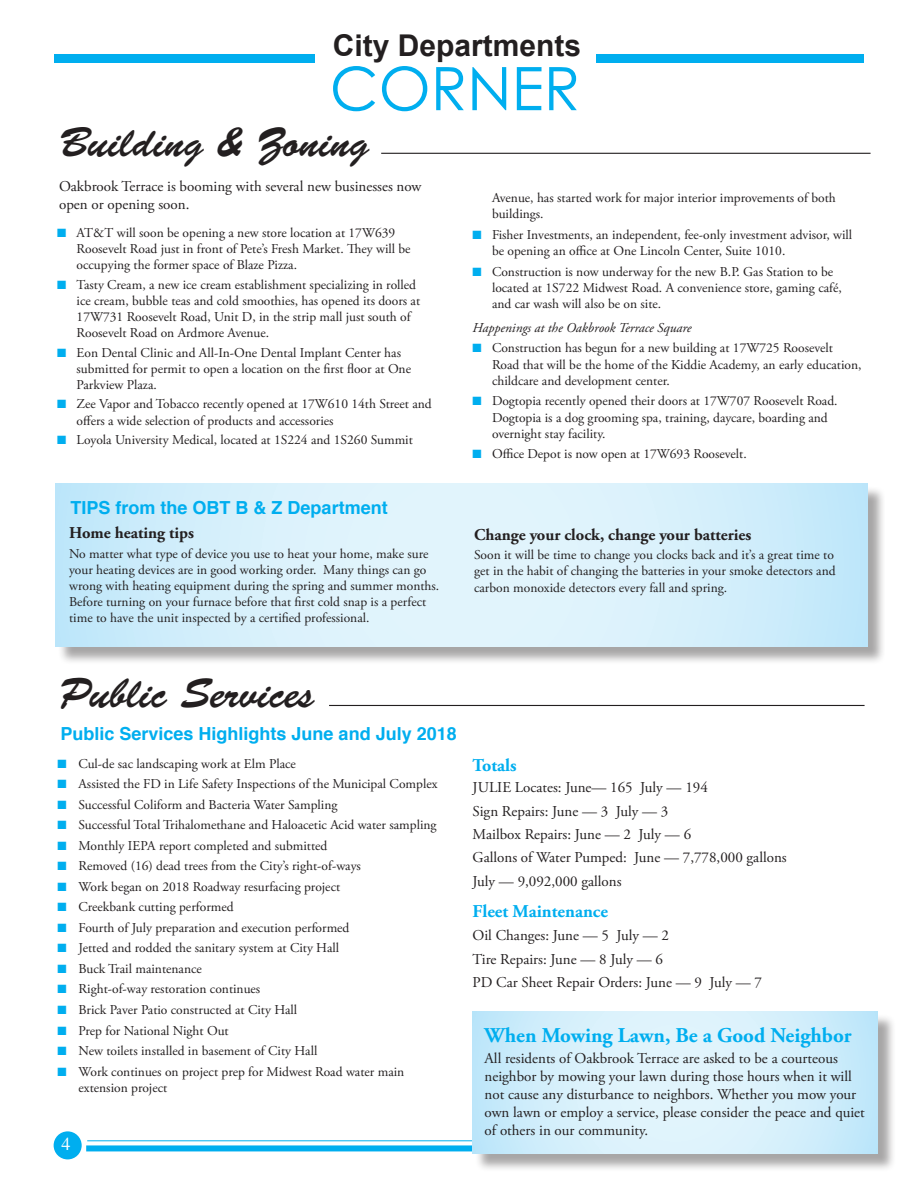
<style>
.page{position:relative;width:918px;height:1188px;background:#fff}
.page>*{position:absolute;margin:0;border:0;box-sizing:border-box;transform-origin:0 0}
.body{font:60px "Century Gothic";color:#00aeef}
.departments_corner{font:42px "Brush Script Std";color:#231f20}
.body-2{font:700 30px "Arial";color:#231f20}
.page_8_subheads{font:700 21px "Adobe Garamond Pro";color:#00aeef}
.subhead2{font:700 18px "Helvetica";color:#00aeef}
.page_8_subheads-2{font:700 18px "Adobe Garamond Pro";color:#00aeef}
.t1{font:18px "Times";color:#fff}
.hang_inds{font:700 16.5px "Adobe Garamond Pro";color:#231f20}
.body-3{font:15px/18px "Adobe Garamond Pro";color:#231f20}
.new_hand_inds{font:13.5px/16.2px "Adobe Garamond Pro";color:#231f20}
.hang_inds-2{font:13.5px/16.2px "Adobe Garamond Pro";color:#231f20}
._0_bef_body{font:13.5px/16.2px "Adobe Garamond Pro";color:#231f20}
.new_hand_inds-2{font:italic 13.5px "Adobe Garamond Pro";color:#231f20}
.s1{color:#00aeef}
</style>
<div class="page">
<div style="left:54px;top:54px;width:810px;height:9px;background:#00aeef"></div>
<div style="left:54px;top:1131px;width:28px;height:28px;background:#00aeef;border-radius:50%"></div>
<div style="left:86px;top:1145px;width:780px;height:6px;background:#00aeef"></div>
<hr style="left:87px;top:1140px;width:779px;height:1px;background:#00aeef">
<div style="left:316px;top:39px;width:280px;height:30px;background:#fff"></div>
<hr style="left:381px;top:153px;width:490px;height:1px;background:#231f20">
<hr style="left:329px;top:705px;width:536px;height:1px;background:#231f20">
<div style="left:58px;top:486px;width:827px;height:179px;background:#231f20;opacity:.4"></div>
<svg style="left:56px;top:483px;width:811px;height:163px"></svg>
<div style="left:475px;top:1014px;width:421px;height:159px;background:#231f20;opacity:.4"></div>
<svg style="left:473px;top:1011px;width:405px;height:143px"></svg>
<p class="body-2" style="left:333px;top:25px;width:250px">City Departments</p>
<p class="body" style="left:330px;top:52px;width:252px">CORNER</p>
<p class="departments_corner" style="left:59px;top:119px;width:312px">Building &amp; Zoning</p>
<p class="body-3" style="left:59px;top:177px;width:364px">Oakbrook Terrace is booming with several new businesses now open or opening soon.</p>
<p class="new_hand_inds" style="left:77px;top:225px;width:335px;text-indent:-20px"><span class="s1">■</span> AT&amp;T will soon be opening a new store location at 17W639<br>Roosevelt Road just in front of Pete’s Fresh Market. They will be occupying the former space of Blaze Pizza.</p>
<p class="new_hand_inds" style="left:77px;top:277px;width:345px;text-indent:-20px"><span class="s1">■</span> Tasty Cream, a new ice cream establishment specializing in rolled ice cream, bubble teas and cold smoothies, has opened its doors at 17W731 Roosevelt Road, Unit D, in the strip mall just south of Roosevelt Road on Ardmore Avenue.</p>
<p class="new_hand_inds" style="left:77px;top:345px;width:336px;text-indent:-20px"><span class="s1">■</span> Eon Dental Clinic and All-In-One Dental Implant Center has submitted for permit to open a location on the first floor at One<br>Parkview Plaza.</p>
<p class="new_hand_inds" style="left:77px;top:397px;width:357px;text-indent:-20px"><span class="s1">■</span> Zee Vapor and Tobacco recently opened at 17W610 14th Street and offers a wide selection of products and accessories</p>
<p class="new_hand_inds" style="left:57px;top:432px;width:357px"><span class="s1">■</span> Loyola University Medical, located at 1S224 and 1S260 Summit</p>
<p class="subhead2" style="left:71px;top:493px;width:319px">TIPS from the OBT B &amp; Z Department</p>
<p class="hang_inds" style="left:69px;top:523px;width:126px">Home heating tips</p>
<p class="_0_bef_body" style="left:69px;top:546px;width:372px">No matter what type of device you use to heat your home, make sure your heating devices are in good working order. Many things can go wrong with heating equipment during the spring and summer months.<br>Before turning on your furnace before that first cold snap is a perfect time to have the unit inspected by a certified professional.</p>
<p class="new_hand_inds" style="left:492px;top:190px;width:345px">Avenue, has started work for major interior improvements of both buildings.</p>
<p class="new_hand_inds" style="left:492px;top:227px;width:362px;text-indent:-20px"><span class="s1">■</span> Fisher Investments, an independent, fee-only investment advisor, will be opening an office at One Lincoln Center, Suite 1010.</p>
<p class="new_hand_inds" style="left:492px;top:264px;width:351px;text-indent:-20px"><span class="s1">■</span> Construction is now underway for the new B.P. Gas Station to be located at 1S722 Midwest Road. A convenience store, gaming café, and car wash will also be on site.</p>
<p class="new_hand_inds-2" style="left:472px;top:319px;width:221px">Happenings at the Oakbrook Terrace Square</p>
<p class="new_hand_inds" style="left:492px;top:340px;width:371px;text-indent:-20px"><span class="s1">■</span> Construction has begun for a new building at 17W725 Roosevelt<br>Road that will be the home of the Kiddie Academy, an early education, childcare and development center.</p>
<p class="new_hand_inds" style="left:492px;top:393px;width:347px;text-indent:-20px"><span class="s1">■</span> Dogtopia recently opened their doors at 17W707 Roosevelt Road.<br>Dogtopia is a dog grooming spa, training, daycare, boarding and overnight stay facility.</p>
<p class="new_hand_inds" style="left:472px;top:446px;width:276px"><span class="s1">■</span> Office Depot is now open at 17W693 Roosevelt.</p>
<p class="hang_inds" style="left:474px;top:525px;width:279px">Change your clock, change your batteries</p>
<p class="_0_bef_body" style="left:474px;top:547px;width:363px">Soon it will be time to change you clocks back and it’s a great time to get in the habit of changing the batteries in your smoke detectors and carbon monoxide detectors every fall and spring.</p>
<p class="departments_corner" style="left:59px;top:670px;width:257px">Public Services</p>
<p class="subhead2" style="left:61px;top:719px;width:398px">Public Services Highlights June and July 2018</p>
<p class="hang_inds-2" style="left:58px;top:756px;width:240px"><span class="s1">■</span> Cul-de sac landscaping work at Elm Place</p>
<p class="hang_inds-2" style="left:58px;top:776px;width:381px"><span class="s1">■</span> Assisted the FD in Life Safety Inspections of the Municipal Complex</p>
<p class="hang_inds-2" style="left:58px;top:797px;width:281px"><span class="s1">■</span> Successful Coliform and Bacteria Water Sampling</p>
<p class="hang_inds-2" style="left:58px;top:817px;width:381px"><span class="s1">■</span> Successful Total Trihalomethane and Haloacetic Acid water sampling</p>
<p class="hang_inds-2" style="left:58px;top:838px;width:271px"><span class="s1">■</span> Monthly IEPA report completed and submitted</p>
<p class="hang_inds-2" style="left:58px;top:858px;width:305px"><span class="s1">■</span> Removed (16) dead trees from the City’s right-of-ways</p>
<p class="hang_inds-2" style="left:58px;top:879px;width:284px"><span class="s1">■</span> Work began on 2018 Roadway resurfacing project</p>
<p class="hang_inds-2" style="left:58px;top:900px;width:178px"><span class="s1">■</span> Creekbank cutting performed</p>
<p class="hang_inds-2" style="left:58px;top:920px;width:293px"><span class="s1">■</span> Fourth of July preparation and execution performed</p>
<p class="hang_inds-2" style="left:58px;top:941px;width:283px"><span class="s1">■</span> Jetted and rodded the sanitary system at City Hall</p>
<p class="hang_inds-2" style="left:58px;top:961px;width:146px"><span class="s1">■</span> Buck Trail maintenance</p>
<p class="hang_inds-2" style="left:58px;top:982px;width:204px"><span class="s1">■</span> Right-of-way restoration continues</p>
<p class="hang_inds-2" style="left:58px;top:1002px;width:241px"><span class="s1">■</span> Brick Paver Patio constructed at City Hall</p>
<p class="hang_inds-2" style="left:58px;top:1023px;width:173px"><span class="s1">■</span> Prep for National Night Out</p>
<p class="hang_inds-2" style="left:58px;top:1043px;width:261px"><span class="s1">■</span> New toilets installed in basement of City Hall</p>
<p class="hang_inds-2" style="left:79px;top:1064px;width:327px;text-indent:-21px"><span class="s1">■</span> Work continues on project prep for Midwest Road water main extension project</p>
<h3 class="t1" style="left:62px;top:1127px;width:10px">4</h3>
<p class="page_8_subheads-2" style="left:473px;top:755px;width:45px">Totals</p>
<p class="body-3" style="left:473px;top:779px;width:237px">JULIE Locates: June— 165 July — 194</p>
<p class="body-3" style="left:473px;top:802px;width:197px">Sign Repairs: June — 3 July — 3</p>
<p class="body-3" style="left:473px;top:826px;width:220px">Mailbox Repairs: June — 2 July — 6</p>
<p class="body-3" style="left:473px;top:849px;width:316px">Gallons of Water Pumped: June — 7,778,000 gallons</p>
<p class="body-3" style="left:473px;top:873px;width:151px">July — 9,092,000 gallons</p>
<p class="page_8_subheads-2" style="left:473px;top:901px;width:137px">Fleet Maintenance</p>
<p class="body-3" style="left:473px;top:927px;width:198px">Oil Changes: June — 5 July — 2</p>
<p class="body-3" style="left:473px;top:951px;width:192px">Tire Repairs: June — 8 July — 6</p>
<p class="body-3" style="left:473px;top:974px;width:291px">PD Car Sheet Repair Orders: June — 9 July — 7</p>
<p class="page_8_subheads" style="left:485px;top:1023px;width:369px">When Mowing Lawn, Be a Good Neighbor</p>
<p class="body-3" style="left:485px;top:1050px;width:382px">All residents of Oakbrook Terrace are asked to be a courteous neighbor by mowing your lawn during those hours when it will not cause any disturbance to neighbors. Whether you mow your own lawn or employ a service, please consider the peace and quiet of others in our community.</p>
</div>
